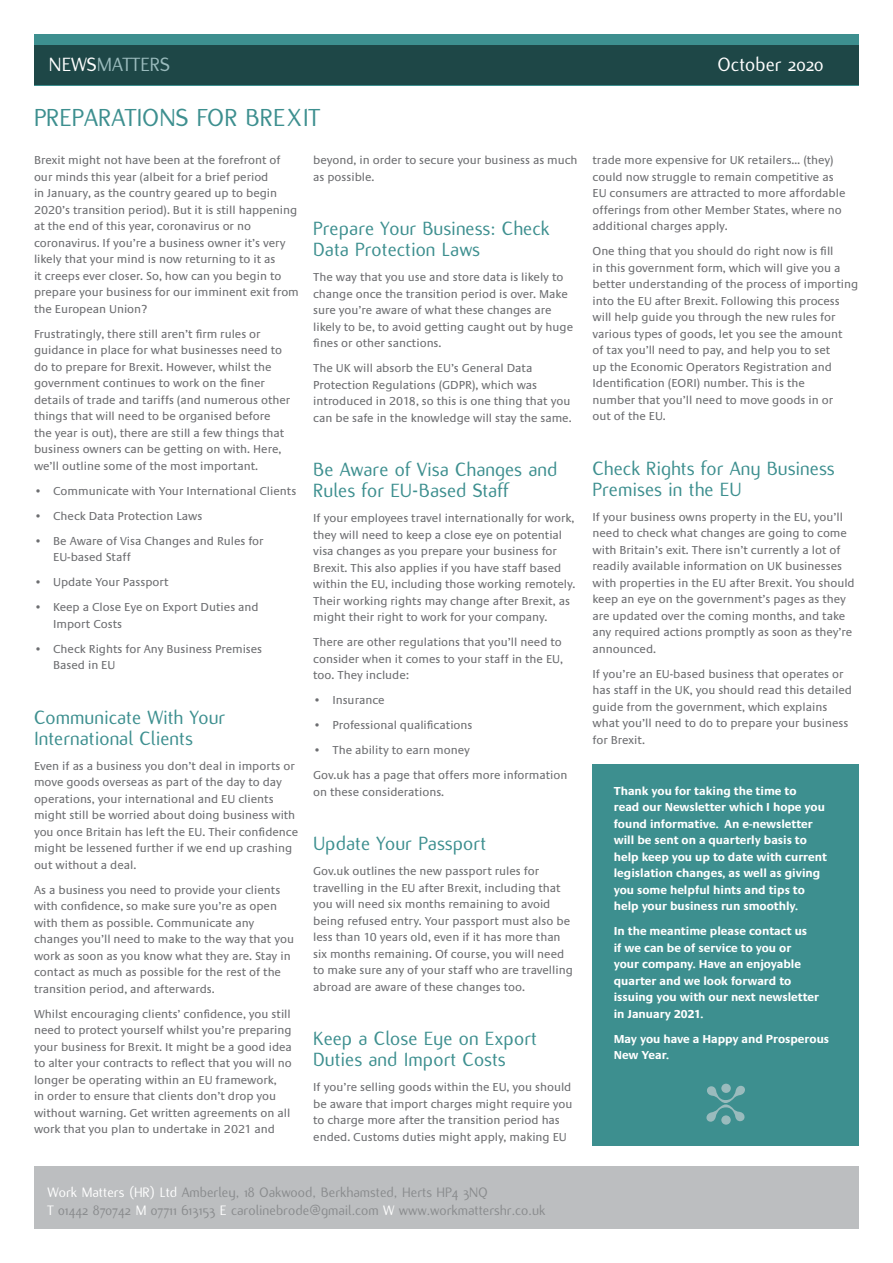
<style>
.page{position:relative;width:893px;height:1263px;background:#fff}
.page>*{position:absolute;margin:0;border:0;box-sizing:border-box;transform-origin:0 0}
.t1{font:27px "Flux";color:#3d8f8f}
.t2{font:21px/21px "Flux";color:#3d8f8f}
.t3{font:21px "Flux";color:#9abbbd}
.t4{font:21px "Flux";color:#fff}
.t5{font:15px/18px "Flux";color:#8a8c8e}
.t6{font:12px/16.5px "Praxis";color:#6d6e71}
.t7{font:700 12px/16.5px "Praxis";color:#fff}
.s1{color:#fff}
</style>
<div class="page">
<div style="left:34px;top:34px;width:825px;height:51px;background:#3d8f8f"></div>
<div style="left:34px;top:45px;width:825px;height:40px;background:#1e4747"></div>
<div style="left:34px;top:1167px;width:825px;height:62px;background:#bcbec0"></div>
<div style="left:592px;top:764px;width:267px;height:382px;background:#3d8f8f"></div>
<svg style="left:721px;top:1115px;width:10px;height:10px"></svg>
<svg style="left:721px;top:1084px;width:10px;height:9px"></svg>
<svg style="left:706px;top:1086px;width:39px;height:36px"></svg>
<h2 class="t3" style="left:49px;top:53px;width:123px"><span class="s1">NEWS</span>MATTERS</h2>
<h2 class="t4" style="left:718px;top:53px;width:107px">October 2020</h2>
<h1 class="t1" style="left:34px;top:103px;width:288px">PREPARATIONS FOR BREXIT</h1>
<p class="t6" style="left:34px;top:152px;width:266px">Brexit might not have been at the forefront of our minds this year (albeit for a brief period<br>in January, as the country geared up to begin 2020’s transition period). But it is still happening at the end of this year, coronavirus or no coronavirus. If you’re a business owner it’s very likely that your mind is now returning to it as<br>it creeps ever closer. So, how can you begin to prepare your business for our imminent exit from the European Union?</p>
<p class="t6" style="left:34px;top:326px;width:258px">Frustratingly, there still aren’t firm rules or guidance in place for what businesses need to do to prepare for Brexit. However, whilst the government continues to work on the finer details of trade and tariffs (and numerous other things that will need to be organised before the year is out), there are still a few things that business owners can be getting on with. Here, we’ll outline some of the most important.</p>
<p class="t6" style="left:34px;top:483px;width:264px">• Communicate with Your International Clients</p>
<p class="t6" style="left:34px;top:508px;width:170px">• Check Data Protection Laws</p>
<p class="t6" style="left:53px;top:533px;width:212px;text-indent:-19px">• Be Aware of Visa Changes and Rules for<br>EU-based Staff</p>
<p class="t6" style="left:34px;top:574px;width:136px">• Update Your Passport</p>
<p class="t6" style="left:53px;top:599px;width:207px;text-indent:-19px">• Keep a Close Eye on Export Duties and<br>Import Costs</p>
<p class="t6" style="left:53px;top:641px;width:211px;text-indent:-19px">• Check Rights for Any Business Premises<br>Based in EU</p>
<h2 class="t2" style="left:34px;top:707px;width:193px">Communicate With Your<br>International Clients</h2>
<p class="t6" style="left:34px;top:758px;width:266px">Even if as a business you don’t deal in imports or move goods overseas as part of the day to day operations, your international and EU clients might still be worried about doing business with you once Britain has left the EU. Their confidence might be lessened further if we end up crashing out without a deal.</p>
<p class="t6" style="left:34px;top:882px;width:261px">As a business you need to provide your clients with confidence, so make sure you’re as open with them as possible. Communicate any changes you’ll need to make to the way that you work as soon as you know what they are. Stay in contact as much as possible for the rest of the transition period, and afterwards.</p>
<p class="t6" style="left:34px;top:1006px;width:259px">Whilst encouraging clients’ confidence, you still need to protect yourself whilst you’re preparing your business for Brexit. It might be a good idea to alter your contracts to reflect that you will no longer be operating within an EU framework,<br>in order to ensure that clients don’t drop you without warning. Get written agreements on all work that you plan to undertake in 2021 and</p>
<p class="t6" style="left:313px;top:152px;width:266px">beyond, in order to secure your business as much as possible.</p>
<h2 class="t2" style="left:313px;top:218px;width:238px">Prepare Your Business: Check<br>Data Protection Laws</h2>
<p class="t6" style="left:313px;top:269px;width:261px">The way that you use and store data is likely to change once the transition period is over. Make sure you’re aware of what these changes are likely to be, to avoid getting caught out by huge fines or other sanctions.</p>
<p class="t6" style="left:313px;top:360px;width:260px">The UK will absorb the EU’s General Data Protection Regulations (GDPR), which was introduced in 2018, so this is one thing that you can be safe in the knowledge will stay the same.</p>
<h2 class="t2" style="left:313px;top:459px;width:246px">Be Aware of Visa Changes and<br>Rules for EU-Based Staff</h2>
<p class="t6" style="left:313px;top:510px;width:264px">If your employees travel internationally for work, they will need to keep a close eye on potential visa changes as you prepare your business for Brexit. This also applies if you have staff based within the EU, including those working remotely.<br>Their working rights may change after Brexit, as might their right to work for your company.</p>
<p class="t6" style="left:313px;top:634px;width:251px;text-align:justify">There are other regulations that you’ll need to consider when it comes to your staff in the EU, too. They include:</p>
<p class="t6" style="left:313px;top:692px;width:73px">• Insurance</p>
<p class="t6" style="left:313px;top:717px;width:161px">• Professional qualifications</p>
<p class="t6" style="left:313px;top:738px;width:256px;line-height:25px">• The ability to earn money<br>Gov.uk has a page that offers more information</p>
<p class="t6" style="left:313px;top:784px;width:132px">on these considerations.</p>
<h2 class="t2" style="left:313px;top:833px;width:174px">Update Your Passport</h2>
<p class="t6" style="left:313px;top:863px;width:261px">Gov.uk outlines the new passport rules for travelling in the EU after Brexit, including that you will need six months remaining to avoid being refused entry. Your passport must also be less than 10 years old, even if it has more than six months remaining. Of course, you will need to make sure any of your staff who are travelling abroad are aware of these changes too.</p>
<h2 class="t2" style="left:313px;top:1028px;width:225px">Keep a Close Eye on Export<br>Duties and Import Costs</h2>
<p class="t6" style="left:313px;top:1079px;width:261px">If you’re selling goods within the EU, you should be aware that import charges might require you to charge more after the transition period has ended. Customs duties might apply, making EU</p>
<p class="t6" style="left:592px;top:152px;width:254px">trade more expensive for UK retailers… (they) could now struggle to remain competitive as EU consumers are attracted to more affordable offerings from other Member States, where no additional charges apply.</p>
<p class="t6" style="left:592px;top:243px;width:267px">One thing that you should do right now is fill<br>in this government form, which will give you a better understanding of the process of importing into the EU after Brexit. Following this process will help guide you through the new rules for various types of goods, let you see the amount<br>of tax you’ll need to pay, and help you to set<br>up the Economic Operators Registration and Identification (EORI) number. This is the<br>number that you’ll need to move goods in or<br>out of the EU.</p>
<h2 class="t2" style="left:592px;top:458px;width:244px">Check Rights for Any Business<br>Premises in the EU</h2>
<p class="t6" style="left:592px;top:509px;width:264px">If your business owns property in the EU, you’ll need to check what changes are going to come with Britain’s exit. There isn’t currently a lot of readily available information on UK businesses with properties in the EU after Brexit. You should keep an eye on the government’s pages as they are updated over the coming months, and take any required actions promptly as soon as they’re announced.</p>
<p class="t6" style="left:592px;top:666px;width:261px">If you’re an EU-based business that operates or has staff in the UK, you should read this detailed guide from the government, which explains what you’ll need to do to prepare your business for Brexit.</p>
<p class="t7" style="left:614px;top:783px;width:215px">Thank you for taking the time to<br>read our Newsletter which I hope you found informative. An e-newsletter will be sent on a quarterly basis to help keep you up to date with current legislation changes, as well as giving you some helpful hints and tips to help your business run smoothly.</p>
<p class="t7" style="left:614px;top:923px;width:207px">In the meantime please contact us<br>if we can be of service to you or your company. Have an enjoyable quarter and we look forward to issuing you with our next newsletter in January 2021.</p>
<p class="t7" style="left:614px;top:1031px;width:217px">May you have a Happy and Prosperous<br>New Year.</p>
<p class="t5" style="left:47px;top:1183px;width:499px"><span class="s1">Work Matters (HR) Ltd</span> Amberley, 18 Oakwood, Berkhamsted, Herts HP4 3NQ<br><span class="s1">T</span> 01442 870742 <span class="s1">M</span> 07711 613153 <span class="s1">E</span> carolinebrode@gmail.com <span class="s1">W</span> www.workmattershr.co.uk</p>
</div>
